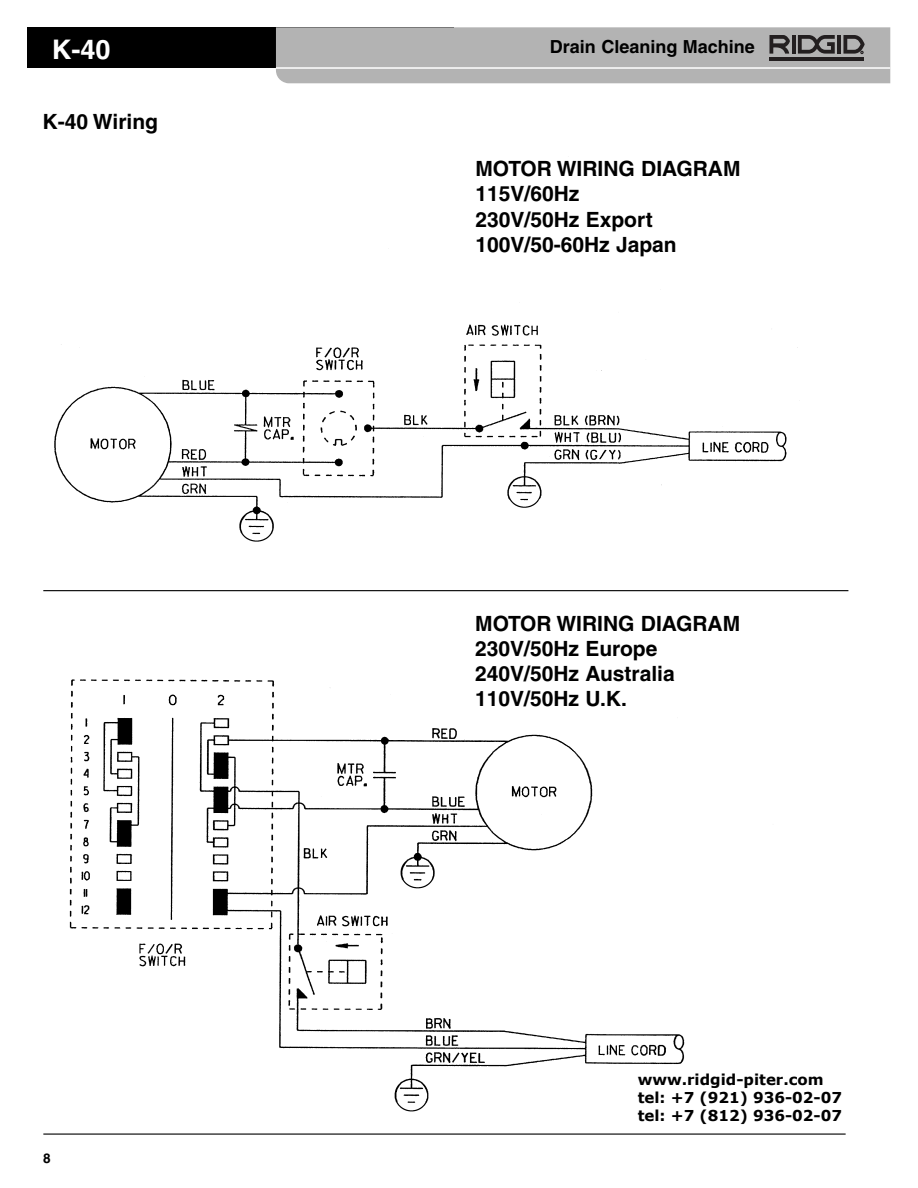
<style>
.page{position:relative;width:918px;height:1188px;background:#fff}
.page>*{position:absolute;margin:0;border:0;box-sizing:border-box;transform-origin:0 0}
.t1{font:700 27px "Helvetica";color:#fff}
.t2{font:700 21px/25.2px "Helvetica";color:#000}
.t3{font:700 18px "Helvetica";color:#000}
.t4{font:700 15px/18px "Verdana";color:#000}
.t5{font:700 13.5px "Helvetica";color:#000}
</style>
<div class="page">
<hr style="left:43px;top:1134px;width:803px;height:1px;background:#000">
<hr style="left:43px;top:590px;width:805px;height:1px;background:#000">
<img style="left:54px;top:324px;width:744px;height:218px">
<img style="left:69px;top:679px;width:616px;height:433px">
<div style="left:474px;top:614px;width:374px;height:102px;background:#fff"></div>
<div style="left:27px;top:27px;width:427px;height:41px;background:#000"></div>
<svg style="left:276px;top:27px;width:614px;height:56px;background:#afafaf"></svg>
<p class="t1" style="left:52px;top:39px;width:60px">K-40</p>
<p class="t3" style="left:550px;top:40px;width:206px">Drain Cleaning Machine</p>
<p class="t2" style="left:43px;top:111px;width:117px">K-40 Wiring</p>
<p class="t5" style="left:43px;top:1154px;width:9px">8</p>
<p class="t2" style="left:476px;top:158px;width:267px">MOTOR WIRING DIAGRAM<br>115V/60Hz<br>230V/50Hz Export<br>100V/50-60Hz Japan</p>
<p class="t2" style="left:475px;top:613px;width:267px">MOTOR WIRING DIAGRAM<br>230V/50Hz Europe<br>240V/50Hz Australia<br>110V/50Hz U.K.</p>
<p class="t4" style="left:638px;top:1070px;width:206px">www.ridgid-piter.com tel: +7 (921) 936-02-07 tel: +7 (812) 936-02-07</p>
</div>
